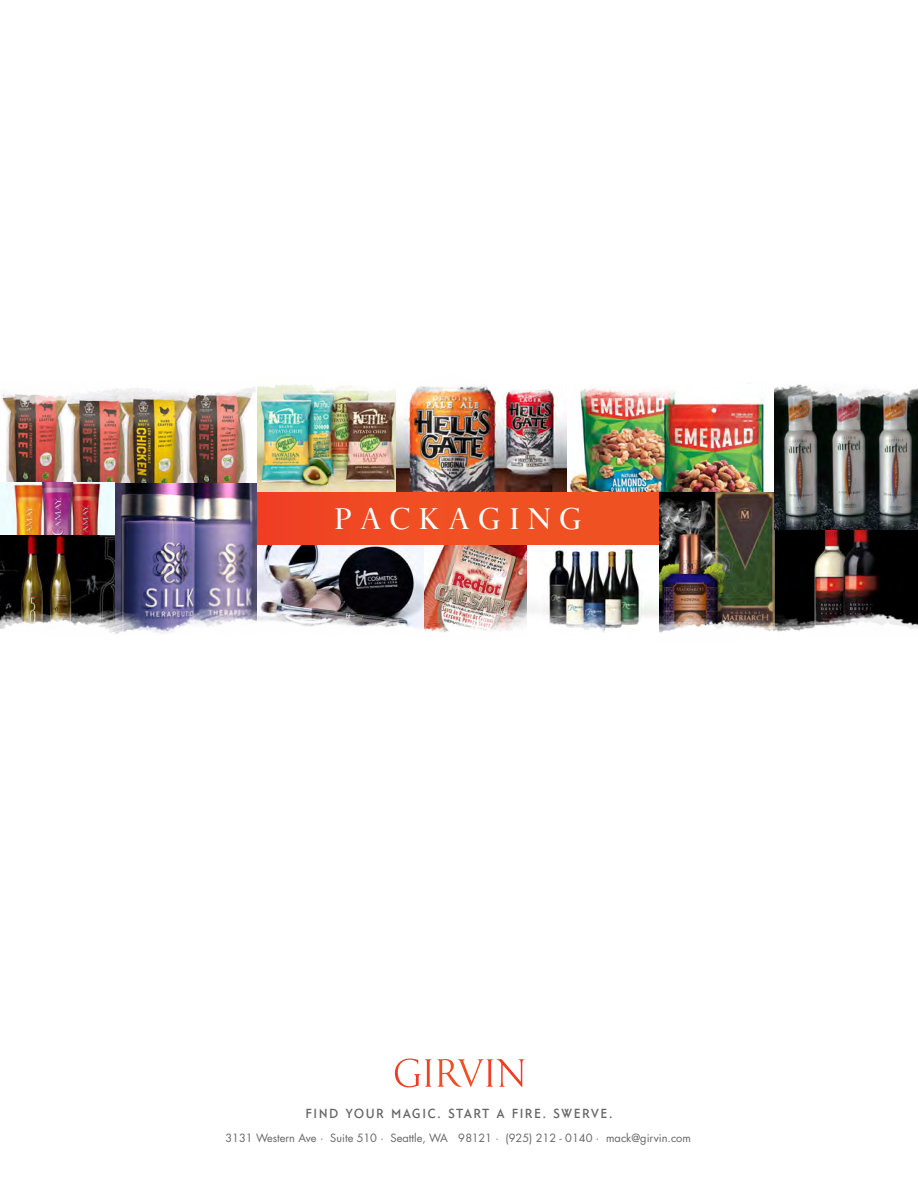
<style>
.page{position:relative;width:918px;height:1188px;background:#fff}
.page>*{position:absolute;margin:0;border:0;box-sizing:border-box;transform-origin:0 0}
.t1{font:30px "Girvpetua";letter-spacing:.3em;color:#fff}
.t2{font:14.4px "Girvenza";letter-spacing:.1em;color:#666}
.t3{font:11.1px "Futura";color:#666}
</style>
<div class="page">
<svg style="left:395px;top:1059px;width:130px;height:28px"></svg>
<img style="left:775px;top:417px;width:143px;height:186px">
<img style="left:114px;top:483px;width:144px;height:120px">
<img style="left:0;top:417px;width:258px;height:66px">
<img style="left:258px;top:417px;width:139px;height:75px">
<img style="left:566px;top:417px;width:209px;height:75px">
<img style="left:659px;top:492px;width:116px;height:111px">
<img style="left:258px;top:545px;width:166px;height:58px">
<img style="left:424px;top:545px;width:218px;height:58px">
<img style="left:0;top:483px;width:114px;height:120px">
<img style="left:0;top:603px;width:918px;height:31px">
<img style="left:397px;top:417px;width:169px;height:75px">
<img style="left:1px;top:383px;width:917px;height:34px">
<img style="left:258px;top:492px;width:401px;height:53px">
<h1 class="t1" style="left:335px;top:507px;width:248px">PACKAGING</h1>
<p class="t2" style="left:305px;top:1107px;width:309px">FIND YOUR MAGIC. START A FIRE. SWERVE.</p>
<p class="t3" style="left:225px;top:1131px;width:467px">3131 Western Ave · Suite 510 · Seattle, WA 98121 · (925) 212 - 0140 · mack@girvin.com</p>
</div>
